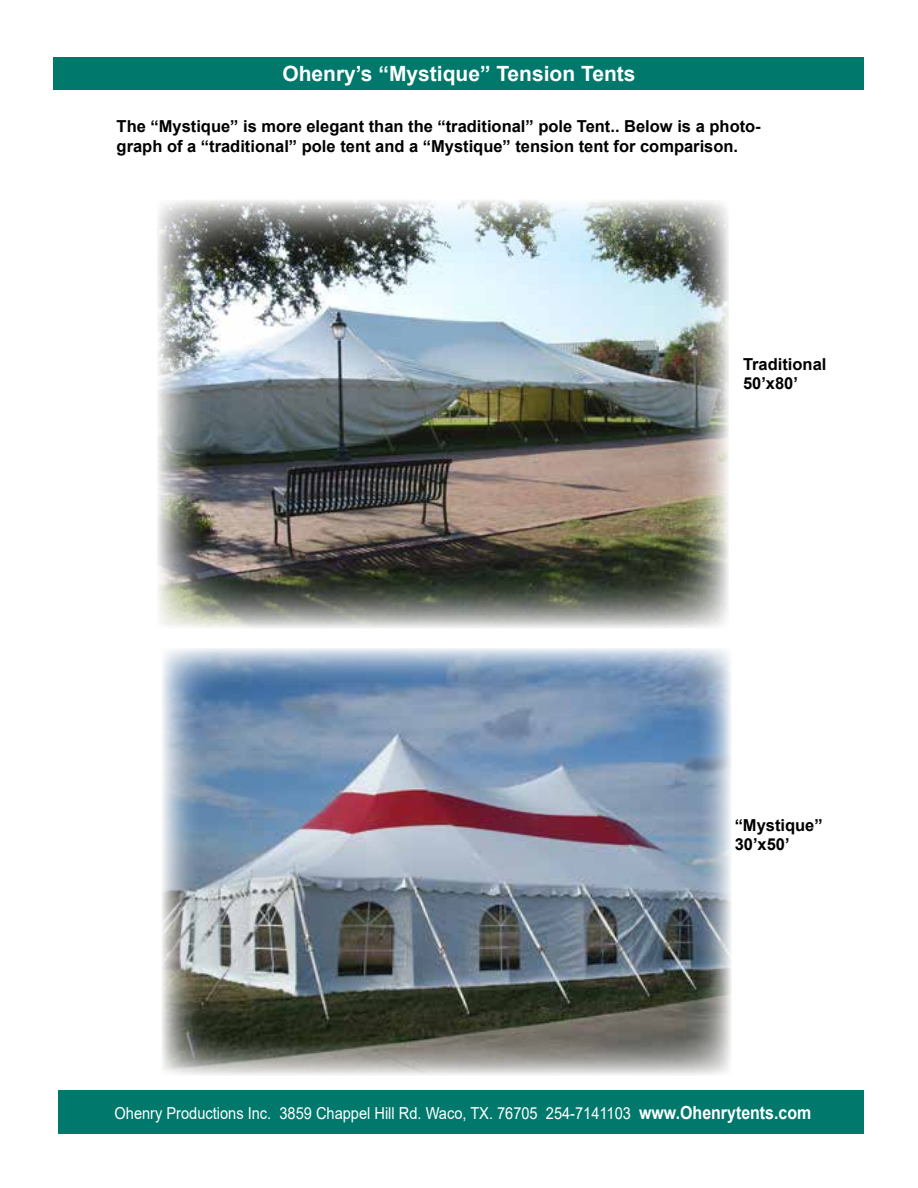
<style>
.page{position:relative;width:918px;height:1188px;background:#fff}
.page>*{position:absolute;margin:0;border:0;box-sizing:border-box;transform-origin:0 0}
.t1{font:700 21px "Arial";color:#fff}
.t2{font:700 16.5px/19.8px "Arial";color:#000}
.t3{font:16.5px "Arial";color:#fff;scale:.89 1}
.s1{font-weight:700;font-size:18px}
</style>
<div class="page">
<div style="left:54px;top:57px;width:810px;height:33px;background:#00786c"></div>
<div style="left:58px;top:1091px;width:806px;height:43px;background:#00786c"></div>
<img style="left:157px;top:200px;width:572px;height:428px">
<img style="left:162px;top:648px;width:569px;height:427px">
<p class="t1" style="left:282px;top:59px;width:355px">Ohenry’s “Mystique” Tension Tents</p>
<p class="t2" style="left:117px;top:117px;width:646px">The “Mystique” is more elegant than the “traditional” pole Tent.. Below is a photo&shy;graph of a “traditional” pole tent and a “Mystique” tension tent for comparison.</p>
<p class="t2" style="left:743px;top:354px;width:85px">Traditional<br>50’x80’</p>
<p class="t2" style="left:735px;top:815px;width:90px">“Mystique”<br>30’x50’</p>
<p class="t3" style="left:115px;top:1102px;width:784px">Ohenry Productions Inc. 3859 Chappel Hill Rd. Waco, TX. 76705 254-7141103 <span class="s1">www.Ohenrytents.com</span></p>
</div>
